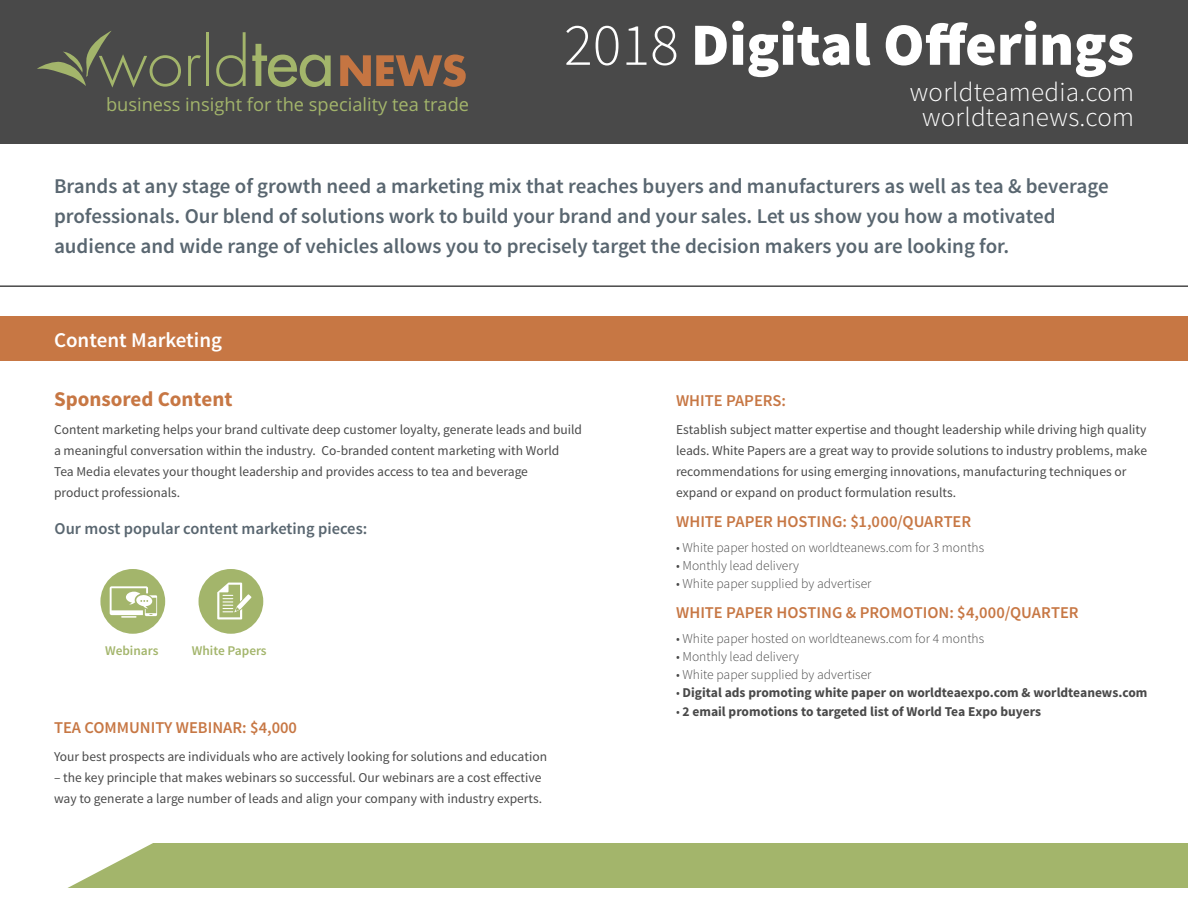
<style>
.page{position:relative;width:1188px;height:918px;background:#fff}
.page>*{position:absolute;margin:0;border:0;box-sizing:border-box;transform-origin:0 0}
.t1{font:900 60px "Source Sans Pro";color:#fff}
.t2{font:300 27px/25.5px "Source Sans Pro";letter-spacing:.01em;color:#fff;text-align:center}
.t3{font:600 21px/30px "Source Sans Pro";color:#596670}
.t4{font:600 21px "Source Sans Pro";color:#fff}
.t5{font:700 21px "Source Sans Pro";color:#c77744}
.t6{font:18.3px "Open Sans";color:#a3b56b}
.t7{font:600 16.5px "Source Sans Pro";color:#c77744}
.t8{font:600 16.5px "Source Sans Pro";color:#596670}
.t9{font:13.5px/21px "Source Sans Pro";color:#494949}
.t10{font:300 13.5px "Source Sans Pro";color:#494949}
.t11{font:700 13.5px "Source Sans Pro";color:#494949}
.t12{font:600 13.35px "Source Sans Pro";color:#a3b56b}
.s1{font-weight:300}
</style>
<div class="page">
<div style="left:0;top:0;width:1188px;height:144px;background:#494949"></div>
<div style="left:0;top:316px;width:1188px;height:46px;background:#c77744"></div>
<div style="left:68px;top:843px;width:1120px;height:45px;background:#a3b56b"></div>
<hr style="left:0;top:285px;width:1188px;height:2px;background:#494949">
<svg style="left:188px;top:55px;width:13px;height:31px"></svg>
<hr style="left:206px;top:32px;width:3px;height:54px;background:#a3b56b">
<svg style="left:216px;top:32px;width:30px;height:55px"></svg>
<svg style="left:252px;top:44px;width:79px;height:43px"></svg>
<svg style="left:340px;top:55px;width:126px;height:32px"></svg>
<svg style="left:37px;top:31px;width:144px;height:57px"></svg>
<div style="left:100px;top:569px;width:65px;height:65px;background:#a3b56b;border-radius:50%"></div>
<svg style="left:110px;top:586px;width:47px;height:32px"></svg>
<div style="left:199px;top:569px;width:64px;height:65px;background:#a3b56b;border-radius:50%"></div>
<svg style="left:217px;top:583px;width:34px;height:36px"></svg>
<h3 class="t6" style="left:106px;top:91px;width:365px">business insight for the speciality tea trade</h3>
<h1 class="t1" style="left:564px;top:6px;width:572px"><span class="s1">2018</span> Digital Offerings</h1>
<h2 class="t2" style="left:910px;top:79px;width:226px">worldteamedia.com worldteanews.com</h2>
<p class="t3" style="left:54px;top:171px;width:1056px">Brands at any stage of growth need a marketing mix that reaches buyers and manufacturers as well as tea &amp; beverage professionals. Our blend of solutions work to build your brand and your sales. Let us show you how a motivated audience and wide range of vehicles allows you to precisely target the decision makers you are looking for.</p>
<h3 class="t4" style="left:54px;top:327px;width:170px">Content Marketing</h3>
<h3 class="t5" style="left:54px;top:386px;width:180px">Sponsored Content</h3>
<p class="t9" style="left:54px;top:419px;width:530px">Content marketing helps your brand cultivate deep customer loyalty, generate leads and build a meaningful conversation within the industry. Co-branded content marketing with World Tea Media elevates your thought leadership and provides access to tea and beverage<br>product professionals.</p>
<p class="t8" style="left:55px;top:518px;width:314px">Our most popular content marketing pieces:</p>
<p class="t12" style="left:105px;top:642px;width:55px">Webinars</p>
<p class="t12" style="left:192px;top:642px;width:76px">White Papers</p>
<p class="t7" style="left:54px;top:717px;width:245px">TEA COMMUNITY WEBINAR: $4,000</p>
<p class="t9" style="left:54px;top:746px;width:495px">Your best prospects are individuals who are actively looking for solutions and education</p>
<p class="t9" style="left:54px;top:767px;width:490px">– the key principle that makes webinars so successful. Our webinars are a cost effective way to generate a large number of leads and align your company with industry experts.</p>
<p class="t7" style="left:676px;top:391px;width:112px">WHITE PAPERS:</p>
<p class="t9" style="left:676px;top:419px;width:472px">Establish subject matter expertise and thought leadership while driving high quality leads. White Papers are a great way to provide solutions to industry problems, make recommendations for using emerging innovations, manufacturing techniques or expand or expand on product formulation results.</p>
<p class="t7" style="left:676px;top:511px;width:297px">WHITE PAPER HOSTING: $1,000/QUARTER</p>
<p class="t10" style="left:676px;top:539px;width:310px">• White paper hosted on worldteanews.com for 3 months</p>
<p class="t10" style="left:676px;top:557px;width:124px">• Monthly lead delivery</p>
<p class="t10" style="left:676px;top:575px;width:197px">• White paper supplied by advertiser</p>
<p class="t7" style="left:676px;top:602px;width:404px">WHITE PAPER HOSTING &amp; PROMOTION: $4,000/QUARTER</p>
<p class="t10" style="left:676px;top:630px;width:310px">• White paper hosted on worldteanews.com for 4 months</p>
<p class="t10" style="left:676px;top:648px;width:124px">• Monthly lead delivery</p>
<p class="t10" style="left:676px;top:666px;width:197px">• White paper supplied by advertiser</p>
<p class="t11" style="left:676px;top:683px;width:473px"><span class="s1">•</span> Digital ads promoting white paper on worldteaexpo.com &amp; worldteanews.com</p>
<p class="t11" style="left:676px;top:703px;width:366px"><span class="s1">•</span> 2 email promotions to targeted list of World Tea Expo buyers</p>
</div>
